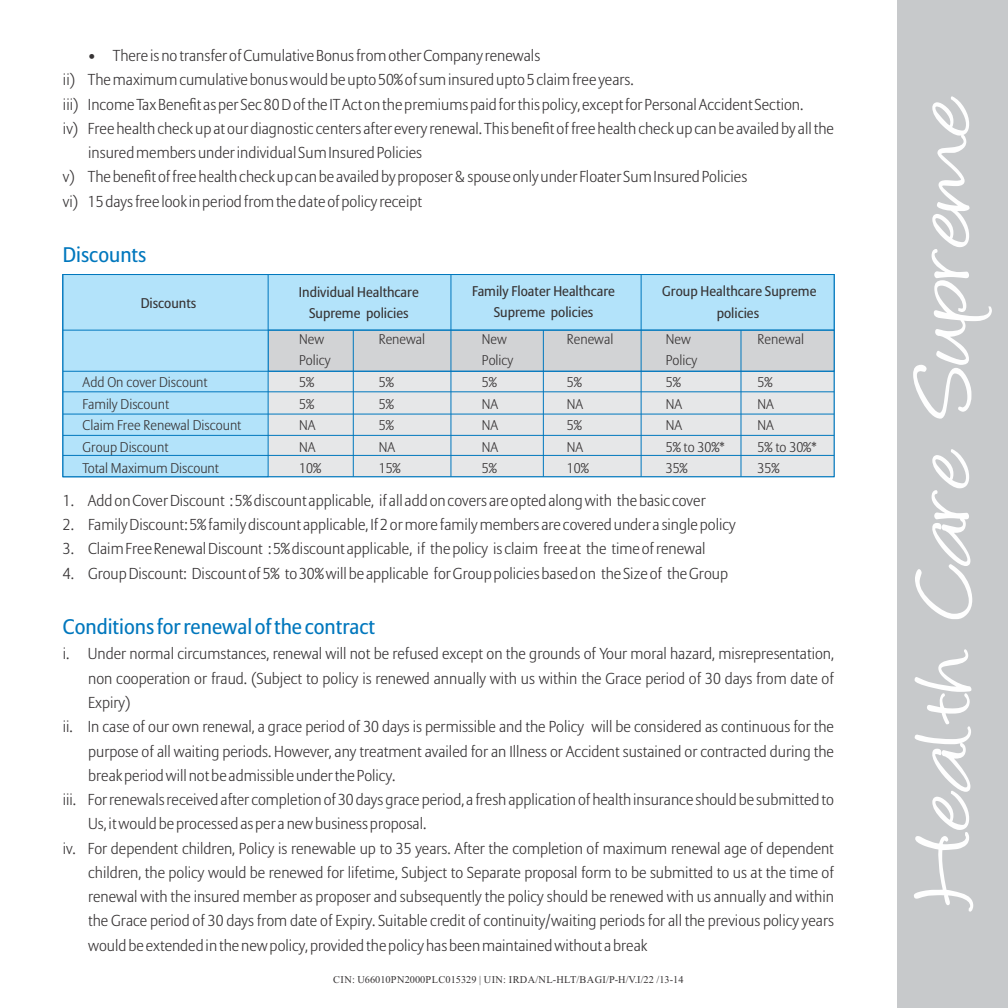
<style>
.page{position:relative;width:1008px;height:1008px;background:#fff}
.page>*{position:absolute;margin:0;border:0;box-sizing:border-box;transform-origin:0 0}
.t1{font:91.35px "Angelina";color:#fefefe;scale:1.4 1}
.t2{font:21px "Allianz Sans";color:#0077bd}
.t3{font:300 15.75px "Allianz Sans";color:#373435}
.t4{font:300 14px "Allianz Sans";color:#373435}
.t5{font:14px/21.5px "Allianz Sans";color:#373435;text-align:center}
.t6{font:10.33px "Times New Roman";letter-spacing:.02em;color:#373435}
</style>
<div class="page">
<div style="left:897px;top:0;width:111px;height:1008px;background:#c7c9cb"></div>
<div style="left:62px;top:274px;width:206px;height:204px;background:#b3e3fa"></div>
<hr style="left:63px;top:455px;width:771px;height:1px;background:#0077bd">
<hr style="left:63px;top:435px;width:771px;height:1px;background:#0077bd">
<hr style="left:63px;top:414px;width:771px;height:1px;background:#0077bd">
<hr style="left:63px;top:391px;width:771px;height:1px;background:#0077bd">
<hr style="left:63px;top:371px;width:771px;height:1px;background:#0077bd">
<hr style="left:63px;top:330px;width:771px;height:1px;background:#0077bd">
<svg style="left:268px;top:274px;width:566px;height:204px"></svg>
<p class="t3" style="left:88px;top:49px;width:454px">• There is no transfer of Cumulative Bonus from other Company renewals</p>
<p class="t3" style="left:63px;top:73px;width:572px">ii) The maximum cumulative bonus would be upto 50% of sum insured upto 5 claim free years.</p>
<p class="t3" style="left:63px;top:97px;width:742px">iii) Income Tax Benefit as per Sec 80 D of the IT Act on the premiums paid for this policy, except for Personal Accident Section.</p>
<p class="t3" style="left:63px;top:122px;width:773px">iv) Free health check up at our diagnostic centers after every renewal. This benefit of free health check up can be availed by all the</p>
<p class="t3" style="left:88px;top:146px;width:335px">insured members under individual Sum Insured Policies</p>
<p class="t3" style="left:63px;top:170px;width:686px">v) The benefit of free health check up can be availed by proposer &amp; spouse only under Floater Sum Insured Policies</p>
<p class="t3" style="left:63px;top:194px;width:361px">vi) 15 days free look in period from the date of policy receipt</p>
<h2 class="t2" style="left:63px;top:245px;width:85px">Discounts</h2>
<p class="t5" style="left:141px;top:293px;width:57px">Discounts</p>
<p class="t5" style="left:299px;top:282px;width:121px">Individual Healthcare<br>Supreme policies</p>
<p class="t5" style="left:472px;top:281px;width:144px">Family Floater Healthcare<br>Supreme policies</p>
<p class="t5" style="left:662px;top:282px;width:156px">Group Healthcare Supreme policies</p>
<p class="t4" style="left:299px;top:333px;width:27px">New</p>
<p class="t4" style="left:379px;top:333px;width:48px">Renewal</p>
<p class="t4" style="left:482px;top:333px;width:27px">New</p>
<p class="t4" style="left:567px;top:333px;width:48px">Renewal</p>
<p class="t4" style="left:666px;top:333px;width:27px">New</p>
<p class="t4" style="left:758px;top:333px;width:48px">Renewal</p>
<p class="t4" style="left:299px;top:355px;width:33px">Policy</p>
<p class="t4" style="left:482px;top:355px;width:33px">Policy</p>
<p class="t4" style="left:666px;top:355px;width:33px">Policy</p>
<p class="t4" style="left:83px;top:376px;width:127px">Add On cover Discount</p>
<p class="t4" style="left:299px;top:376px;width:17px">5%</p>
<p class="t4" style="left:379px;top:376px;width:17px">5%</p>
<p class="t4" style="left:482px;top:376px;width:17px">5%</p>
<p class="t4" style="left:567px;top:376px;width:17px">5%</p>
<p class="t4" style="left:666px;top:376px;width:17px">5%</p>
<p class="t4" style="left:758px;top:376px;width:17px">5%</p>
<p class="t4" style="left:83px;top:398px;width:88px">Family Discount</p>
<p class="t4" style="left:299px;top:398px;width:17px">5%</p>
<p class="t4" style="left:379px;top:398px;width:17px">5%</p>
<p class="t4" style="left:482px;top:398px;width:18px">NA</p>
<p class="t4" style="left:567px;top:398px;width:18px">NA</p>
<p class="t4" style="left:666px;top:398px;width:18px">NA</p>
<p class="t4" style="left:758px;top:398px;width:18px">NA</p>
<p class="t4" style="left:83px;top:419px;width:160px">Claim Free Renewal Discount</p>
<p class="t4" style="left:299px;top:419px;width:18px">NA</p>
<p class="t4" style="left:379px;top:419px;width:17px">5%</p>
<p class="t4" style="left:482px;top:419px;width:18px">NA</p>
<p class="t4" style="left:567px;top:419px;width:17px">5%</p>
<p class="t4" style="left:666px;top:419px;width:18px">NA</p>
<p class="t4" style="left:758px;top:419px;width:18px">NA</p>
<p class="t4" style="left:83px;top:441px;width:88px">Group Discount</p>
<p class="t4" style="left:299px;top:441px;width:18px">NA</p>
<p class="t4" style="left:379px;top:441px;width:18px">NA</p>
<p class="t4" style="left:482px;top:441px;width:18px">NA</p>
<p class="t4" style="left:567px;top:441px;width:18px">NA</p>
<p class="t4" style="left:666px;top:441px;width:61px">5% to 30%*</p>
<p class="t4" style="left:758px;top:441px;width:61px">5% to 30%*</p>
<p class="t4" style="left:83px;top:463px;width:138px">Total Maximum Discount</p>
<p class="t4" style="left:299px;top:463px;width:24px">10%</p>
<p class="t4" style="left:379px;top:463px;width:24px">15%</p>
<p class="t4" style="left:482px;top:463px;width:17px">5%</p>
<p class="t4" style="left:567px;top:463px;width:24px">10%</p>
<p class="t4" style="left:666px;top:463px;width:24px">35%</p>
<p class="t4" style="left:758px;top:463px;width:24px">35%</p>
<p class="t3" style="left:63px;top:494px;width:644px">1. Add on Cover Discount : 5% discount applicable, if all add on covers are opted along with the basic cover</p>
<p class="t3" style="left:63px;top:518px;width:674px">2. Family Discount: 5% family discount applicable, If 2 or more family members are covered under a single policy</p>
<p class="t3" style="left:63px;top:542px;width:644px">3. Claim Free Renewal Discount : 5% discount applicable, if the policy is claim free at the time of renewal</p>
<p class="t3" style="left:63px;top:566px;width:667px">4. Group Discount: Discount of 5% to 30% will be applicable for Group policies based on the Size of the Group</p>
<h2 class="t2" style="left:63px;top:617px;width:314px">Conditions for renewal of the contract</h2>
<p class="t3" style="left:63px;top:647px;width:773px">i. Under normal circumstances, renewal will not be refused except on the grounds of Your moral hazard, misrepresentation,</p>
<p class="t3" style="left:88px;top:672px;width:747px">non cooperation or fraud. (Subject to policy is renewed annually with us within the Grace period of 30 days from date of</p>
<p class="t3" style="left:88px;top:696px;width:44px">Expiry)</p>
<p class="t3" style="left:63px;top:720px;width:773px">ii. In case of our own renewal, a grace period of 30 days is permissible and the Policy will be considered as continuous for the</p>
<p class="t3" style="left:88px;top:744px;width:747px">purpose of all waiting periods. However, any treatment availed for an Illness or Accident sustained or contracted during the</p>
<p class="t3" style="left:88px;top:769px;width:309px">break period will not be admissible under the Policy.</p>
<p class="t3" style="left:63px;top:793px;width:773px">iii. For renewals received after completion of 30 days grace period, a fresh application of health insurance should be submitted to</p>
<p class="t3" style="left:88px;top:817px;width:340px">Us, it would be processed as per a new business proposal.</p>
<p class="t3" style="left:63px;top:841px;width:773px">iv. For dependent children, Policy is renewable up to 35 years. After the completion of maximum renewal age of dependent</p>
<p class="t3" style="left:88px;top:866px;width:747px">children, the policy would be renewed for lifetime, Subject to Separate proposal form to be submitted to us at the time of</p>
<p class="t3" style="left:88px;top:890px;width:747px">renewal with the insured member as proposer and subsequently the policy should be renewed with us annually and within</p>
<p class="t3" style="left:88px;top:914px;width:747px">the Grace period of 30 days from date of Expiry. Suitable credit of continuity/waiting periods for all the previous policy years</p>
<p class="t3" style="left:88px;top:938px;width:561px">would be extended in the new policy, provided the policy has been maintained without a break</p>
<p class="t6" style="left:333px;top:976px;width:352px">CIN: U66010PN2000PLC015329 | UIN: IRDA/NL-HLT/BAGI/P-H/V.I/22 /13-14</p>
<h1 class="t1" style="left:905px;top:905px;width:582px;rotate:-90deg">Health Care Supreme</h1>
</div>
